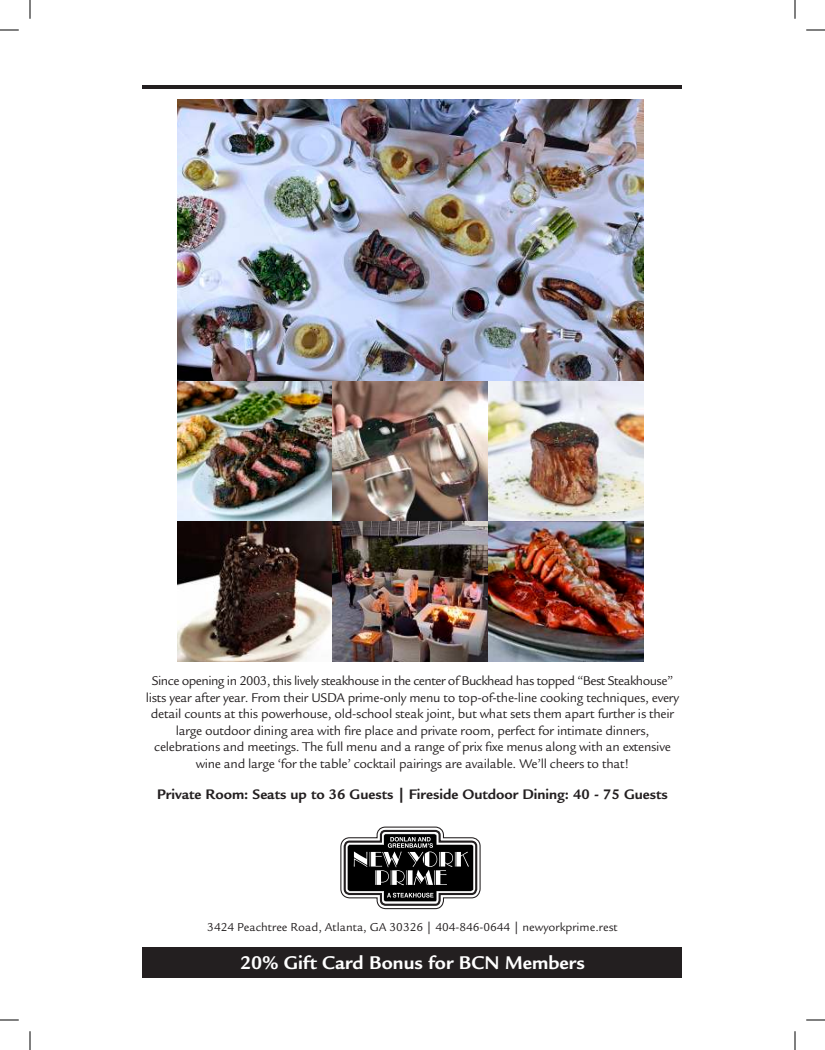
<style>
.page{position:relative;width:825px;height:1050px;background:#fff}
.page>*{position:absolute;margin:0;border:0;box-sizing:border-box;transform-origin:0 0}
.t1{font:700 20px "Legacy Sans";color:#fff}
.t2{font:700 15px "Legacy Sans";color:#231f20}
.t3{font:13.75px/16.5px "Legacy Sans";letter-spacing:-.02em;color:#231f20;text-align:center}
.t4{font:12.5px "Legacy Sans";color:#231f20}
</style>
<div class="page">
<hr style="left:143px;top:85px;width:540px;height:3px;background:#231f20">
<div style="left:143px;top:947px;width:540px;height:31px;background:#231f20"></div>
<img style="left:177px;top:99px;width:467px;height:563px">
<svg style="left:340px;top:826px;width:141px;height:84px"></svg>
<svg style="left:0;top:29px;width:19px;height:2px"></svg>
<svg style="left:806px;top:29px;width:19px;height:2px"></svg>
<svg style="left:0;top:1019px;width:19px;height:2px"></svg>
<svg style="left:806px;top:1019px;width:19px;height:2px"></svg>
<svg style="left:29px;top:0;width:2px;height:19px"></svg>
<svg style="left:29px;top:1031px;width:2px;height:19px"></svg>
<svg style="left:794px;top:0;width:2px;height:19px"></svg>
<svg style="left:794px;top:1031px;width:2px;height:19px"></svg>
<p class="t3" style="left:146px;top:674px;width:535px">Since opening in 2003, this lively steakhouse in the center of Buckhead has topped “Best Steakhouse” lists year after year. From their USDA prime-only menu to top-of-the-line cooking techniques, every detail counts at this powerhouse, old-school steak joint, but what sets them apart further is their large outdoor dining area with fire place and private room, perfect for intimate dinners, celebrations and meetings. The full menu and a range of prix fixe menus along with an extensive wine and large ‘for the table’ cocktail pairings are available. We’ll cheers to that!</p>
<p class="t2" style="left:157px;top:788px;width:512px">Private Room: Seats up to 36 Guests | Fireside Outdoor Dining: 40 - 75 Guests</p>
<p class="t4" style="left:207px;top:922px;width:412px">3424 Peachtree Road, Atlanta, GA 30326 | 404-846-0644 | newyorkprime.rest</p>
<h1 class="t1" style="left:240px;top:954px;width:346px">20% Gift Card Bonus for BCN Members</h1>
</div>
